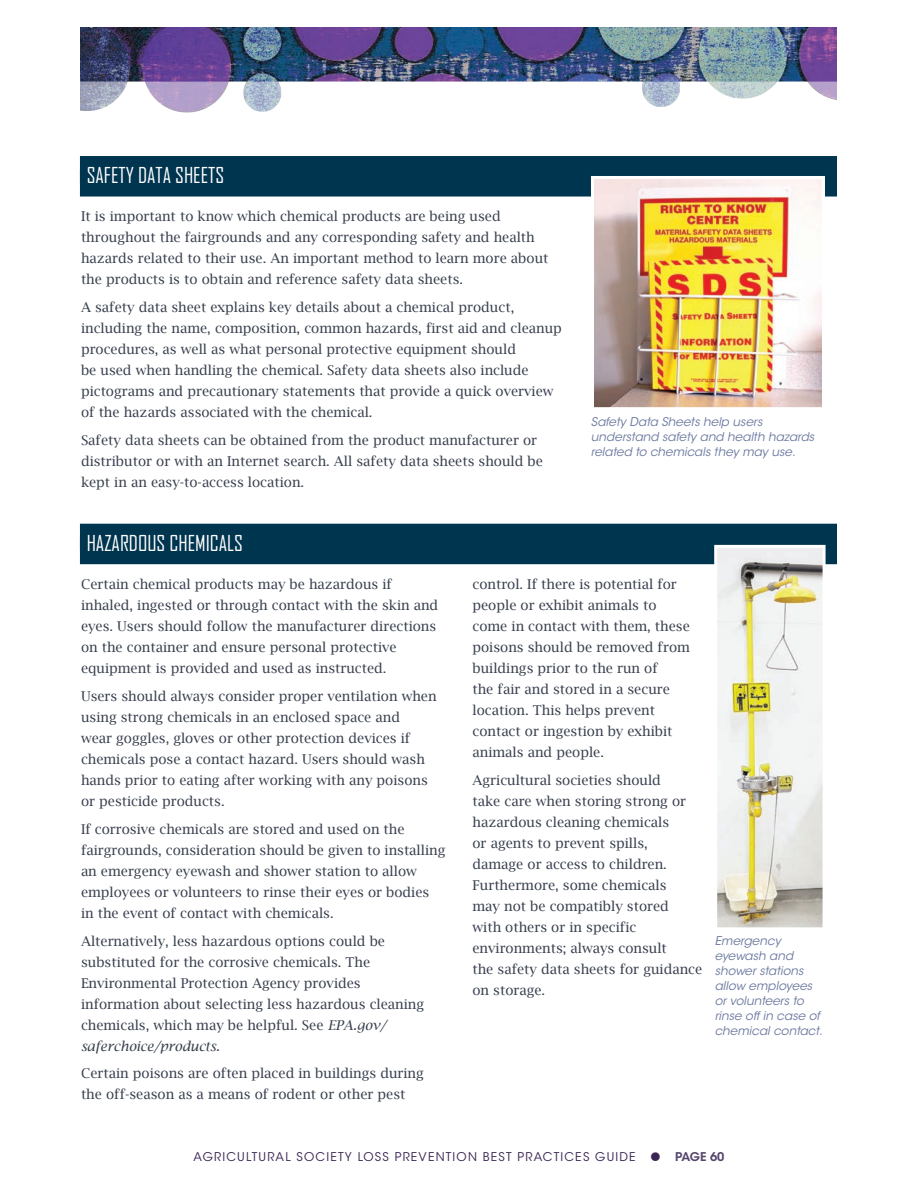
<style>
.page{position:relative;width:918px;height:1188px;background:#fff}
.page>*{position:absolute;margin:0;border:0;box-sizing:border-box;transform-origin:0 0}
.Subsection_Blue_Rule{font:21px "Agency FB";color:#fff}
.t1{font:13.5px/21px "Lucida Bright";color:#373f4d}
.t2{font:italic 12px/15px "ITC Avant Garde Std";color:#69779f}
.t3{font:12px "ITC Avant Garde Std";letter-spacing:.1em;color:#3b2653}
.t4{font:600 12px "ITC Avant Garde Std";letter-spacing:-.025em;color:#56456d}
.s1{font-style:italic}
</style>
<div class="page">
<img style="left:81px;top:27px;width:756px;height:86px">
<div style="left:80px;top:156px;width:757px;height:27px;background:#003550"></div>
<div style="left:80px;top:170px;width:757px;height:27px;background:#003550"></div>
<div style="left:80px;top:524px;width:757px;height:27px;background:#003550"></div>
<div style="left:80px;top:537px;width:757px;height:27px;background:#003550"></div>
<img style="left:595px;top:180px;width:226px;height:226px">
<div style="left:591px;top:176px;width:234px;height:234px;border:3px solid #fff"></div>
<img style="left:718px;top:549px;width:104px;height:377px">
<div style="left:714px;top:545px;width:112px;height:385px;border:3px solid #fff"></div>
<p class="Subsection_Blue_Rule" style="left:87px;top:162px;width:139px">SAFETY DATA SHEETS</p>
<p class="t1" style="left:81px;top:206px;width:469px">It is important to know which chemical products are being used throughout the fairgrounds and any corresponding safety and health hazards related to their use. An important method to learn more about the products is to obtain and reference safety data sheets.</p>
<p class="t1" style="left:81px;top:297px;width:482px">A safety data sheet explains key details about a chemical product, including the name, composition, common hazards, first aid and cleanup procedures, as well as what personal protective equipment should<br>be used when handling the chemical. Safety data sheets also include pictograms and precautionary statements that provide a quick overview of the hazards associated with the chemical.</p>
<p class="t1" style="left:81px;top:430px;width:464px">Safety data sheets can be obtained from the product manufacturer or distributor or with an Internet search. All safety data sheets should be kept in an easy-to-access location.</p>
<p class="Subsection_Blue_Rule" style="left:87px;top:530px;width:158px">HAZARDOUS CHEMICALS</p>
<p class="t2" style="left:591px;top:414px;width:225px">Safety Data Sheets help users understand safety and health hazards related to chemicals they may use.</p>
<p class="t1" style="left:81px;top:574px;width:359px">Certain chemical products may be hazardous if inhaled, ingested or through contact with the skin and eyes. Users should follow the manufacturer directions on the container and ensure personal protective equipment is provided and used as instructed.</p>
<p class="t1" style="left:81px;top:686px;width:357px">Users should always consider proper ventilation when using strong chemicals in an enclosed space and<br>wear goggles, gloves or other protection devices if chemicals pose a contact hazard. Users should wash hands prior to eating after working with any poisons or pesticide products.</p>
<p class="t1" style="left:81px;top:818px;width:366px">If corrosive chemicals are stored and used on the fairgrounds, consideration should be given to installing an emergency eyewash and shower station to allow employees or volunteers to rinse their eyes or bodies<br>in the event of contact with chemicals.</p>
<p class="t1" style="left:81px;top:930px;width:345px">Alternatively, less hazardous options could be substituted for the corrosive chemicals. The Environmental Protection Agency provides information about selecting less hazardous cleaning chemicals, which may be helpful. See <span class="s1">EPA.gov/ saferchoice/products.</span></p>
<p class="t1" style="left:81px;top:1063px;width:344px">Certain poisons are often placed in buildings during the off-season as a means of rodent or other pest</p>
<p class="t1" style="left:472px;top:574px;width:219px">control. If there is potential for people or exhibit animals to come in contact with them, these poisons should be removed from buildings prior to the run of<br>the fair and stored in a secure location. This helps prevent contact or ingestion by exhibit animals and people.</p>
<p class="t1" style="left:473px;top:770px;width:231px">Agricultural societies should<br>take care when storing strong or hazardous cleaning chemicals<br>or agents to prevent spills,<br>damage or access to children.<br>Furthermore, some chemicals<br>may not be compatibly stored<br>with others or in specific environments; always consult<br>the safety data sheets for guidance on storage.</p>
<p class="t2" style="left:715px;top:934px;width:110px">Emergency eyewash and shower stations allow employees or volunteers to rinse off in case of chemical contact.</p>
<p class="t3" style="left:194px;top:1149px;width:444px">AGRICULTURAL SOCIETY LOSS PREVENTION BEST PRACTICES GUIDE</p>
<p class="t4" style="left:675px;top:1149px;width:51px">PAGE 60</p>
</div>
